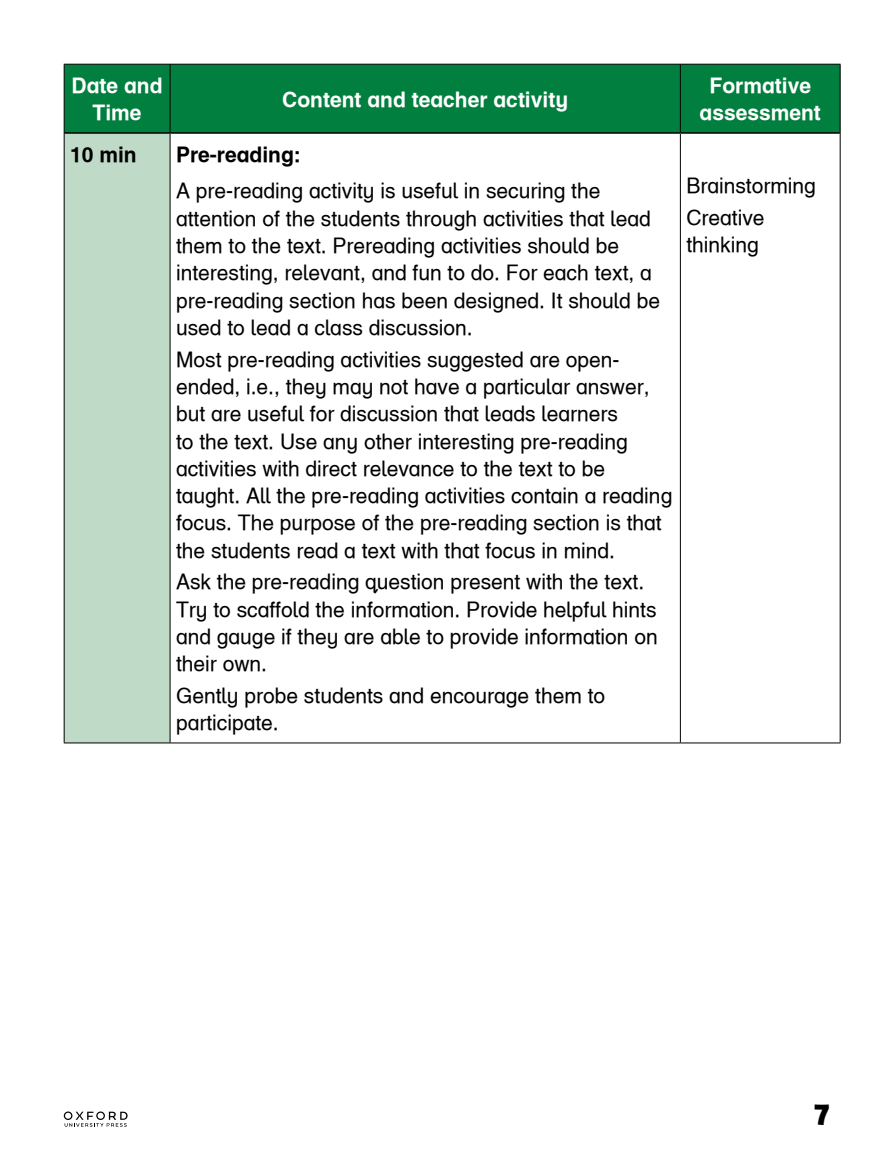
<style>
.page{position:relative;width:893px;height:1170px;background:#fff}
.page>*{position:absolute;margin:0;border:0;box-sizing:border-box;transform-origin:0 0}
.t1{font:700 30.75px "Billy";color:#000}
.t2{font:21px/27.3px "Helvetica Infant OUP";color:#000}
.t3{font:21px/27.3px "Helvetica Infant OUP Bold";color:#fff;text-align:center}
.t4{font:21px "Helvetica Infant OUP Bold";color:#000}
</style>
<div class="page">
<div style="left:65px;top:65px;width:775px;height:67px;background:#007f3e"></div>
<div style="left:64px;top:133px;width:106px;height:610px;background:#c0dac8"></div>
<hr style="left:64px;top:64px;width:106px;height:1px;background:#000">
<hr style="left:64px;top:65px;width:1px;height:68px;background:#000">
<hr style="left:170px;top:64px;width:510px;height:1px;background:#000">
<hr style="left:170px;top:65px;width:1px;height:67px;background:#000">
<hr style="left:680px;top:64px;width:160px;height:1px;background:#000">
<hr style="left:680px;top:65px;width:1px;height:67px;background:#000">
<hr style="left:840px;top:65px;width:1px;height:68px;background:#000">
<hr style="left:64px;top:133px;width:1px;height:609px;background:#000">
<hr style="left:170px;top:134px;width:1px;height:608px;background:#000">
<hr style="left:680px;top:134px;width:1px;height:608px;background:#000">
<hr style="left:840px;top:133px;width:1px;height:609px;background:#000">
<hr style="left:64px;top:742px;width:106px;height:1px;background:#000">
<hr style="left:170px;top:742px;width:510px;height:1px;background:#000">
<hr style="left:680px;top:742px;width:160px;height:1px;background:#000">
<hr style="left:65px;top:132px;width:105px;height:2px;background:#000">
<hr style="left:170px;top:132px;width:510px;height:2px;background:#000">
<hr style="left:680px;top:132px;width:160px;height:2px;background:#000">
<svg style="left:64px;top:1111px;width:64px;height:15px"></svg>
<p class="t3" style="left:72px;top:72px;width:92px">Date and<br>Time</p>
<p class="t3" style="left:282px;top:85px;width:287px">Content and teacher activity</p>
<p class="t4" style="left:70px;top:142px;width:68px">10 min</p>
<p class="t4" style="left:176px;top:142px;width:126px">Pre-reading:</p>
<p class="t2" style="left:176px;top:177px;width:485px">A pre-reading activity is useful in securing the attention of the students through activities that lead them to the text. Prereading activities should be interesting, relevant, and fun to do. For each text, a pre-reading section has been designed. It should be used to lead a class discussion.</p>
<p class="t2" style="left:176px;top:345px;width:498px">Most pre-reading activities suggested are open&shy;ended, i.e., they may not have a particular answer, but are useful for discussion that leads learners<br>to the text. Use any other interesting pre-reading activities with direct relevance to the text to be taught. All the pre-reading activities contain a reading focus. The purpose of the pre-reading section is that the students read a text with that focus in mind.</p>
<p class="t2" style="left:176px;top:568px;width:483px">Ask the pre-reading question present with the text.<br>Try to scaffold the information. Provide helpful hints and gauge if they are able to provide information on their own.</p>
<p class="t2" style="left:176px;top:681px;width:431px">Gently probe students and encourage them to participate.</p>
<p class="t3" style="left:700px;top:72px;width:123px">Formative assessment</p>
<p class="t2" style="left:686px;top:170px;width:131px;line-height:31.5px">Brainstorming<br>Creative</p>
<p class="t2" style="left:686px;top:231px;width:74px">thinking</p>
<h1 class="t1" style="left:814px;top:1097px;width:16px">7</h1>
</div>
